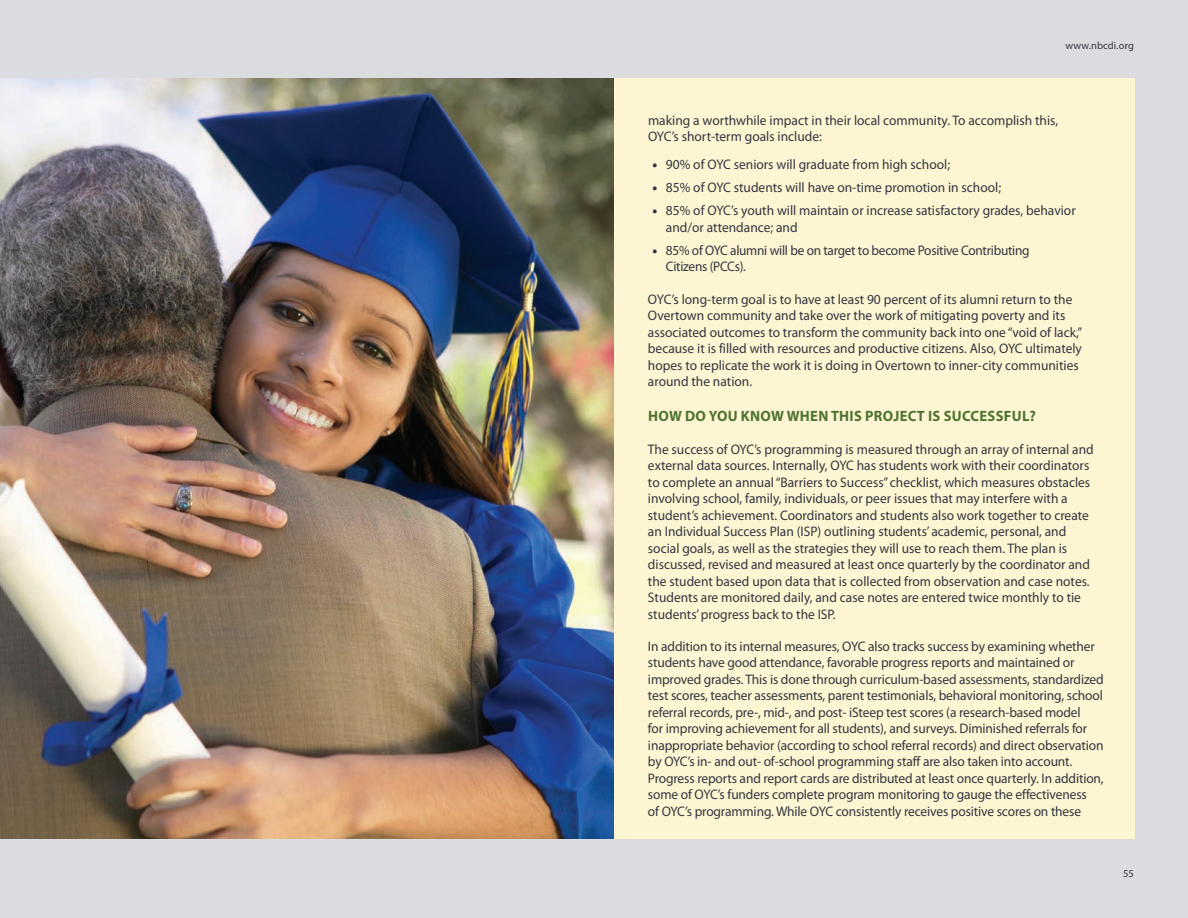
<style>
.page{position:relative;width:1188px;height:918px;background:#dbdcdf}
.page>*{position:absolute;margin:0;border:0;box-sizing:border-box;transform-origin:0 0}
.t1{font:700 15px "Myriad Pro";letter-spacing:.02em;color:#4e7334}
.t2{font:13.8px/16.5px "Myriad Pro";letter-spacing:-.005em;color:#323640}
.t3{font:13.8px/16.5px "Myriad Pro";letter-spacing:-.005em;color:#323640;scale:.96 1}
.t4{font:10.5px "Myriad Pro";letter-spacing:.01em;color:#323640}
.s1{font-weight:900}
</style>
<div class="page">
<div style="left:108px;top:78px;width:1027px;height:761px;background:#fef5d2"></div>
<img style="left:0;top:78px;width:613px;height:761px">
<p class="t4" style="left:1066px;top:39px;width:70px">www.nbcdi.org</p>
<p class="t2" style="left:648px;top:112px;width:412px">making a worthwhile impact in their local community. To accomplish this,<br>OYC’s short-term goals include:</p>
<p class="t2" style="left:652px;top:156px;width:299px"><span class="s1">•</span> 90% of OYC seniors will graduate from high school;</p>
<p class="t2" style="left:652px;top:179px;width:350px"><span class="s1">•</span> 85% of OYC students will have on-time promotion in school;</p>
<p class="t2" style="left:666px;top:202px;width:411px;text-indent:-13px"><span class="s1">•</span> 85% of OYC’s youth will maintain or increase satisfactory grades, behavior and/or attendance; and</p>
<p class="t3" style="left:666px;top:242px;width:380px;text-indent:-14px"><span class="s1">•</span> 85% of OYC alumni will be on target to become Positive Contributing<br>Citizens (PCCs).</p>
<p class="t2" style="left:648px;top:291px;width:436px">OYC’s long-term goal is to have at least 90 percent of its alumni return to the Overtown community and take over the work of mitigating poverty and its associated outcomes to transform the community back into one “void of lack,” because it is filled with resources and productive citizens. Also, OYC ultimately hopes to replicate the work it is doing in Overtown to inner-city communities around the nation.</p>
<p class="t1" style="left:648px;top:407px;width:389px">HOW DO YOU KNOW WHEN THIS PROJECT IS SUCCESSFUL?</p>
<p class="t2" style="left:648px;top:441px;width:447px">The success of OYC’s programming is measured through an array of internal and external data sources. Internally, OYC has students work with their coordinators to complete an annual “Barriers to Success” checklist, which measures obstacles involving school, family, individuals, or peer issues that may interfere with a student’s achievement. Coordinators and students also work together to create an Individual Success Plan (ISP) outlining students’ academic, personal, and social goals, as well as the strategies they will use to reach them. The plan is discussed, revised and measured at least once quarterly by the coordinator and the student based upon data that is collected from observation and case notes.<br>Students are monitored daily, and case notes are entered twice monthly to tie students’ progress back to the ISP.</p>
<p class="t2" style="left:648px;top:638px;width:457px">In addition to its internal measures, OYC also tracks success by examining whether students have good attendance, favorable progress reports and maintained or improved grades. This is done through curriculum-based assessments, standardized test scores, teacher assessments, parent testimonials, behavioral monitoring, school referral records, pre-, mid-, and post- iSteep test scores (a research-based model<br>for improving achievement for all students), and surveys. Diminished referrals for inappropriate behavior (according to school referral records) and direct observation by OYC’s in- and out- of-school programming staff are also taken into account.<br>Progress reports and report cards are distributed at least once quarterly. In addition, some of OYC’s funders complete program monitoring to gauge the effectiveness<br>of OYC’s programming. While OYC consistently receives positive scores on these</p>
<p class="t4" style="left:1123px;top:867px;width:12px">55</p>
</div>
